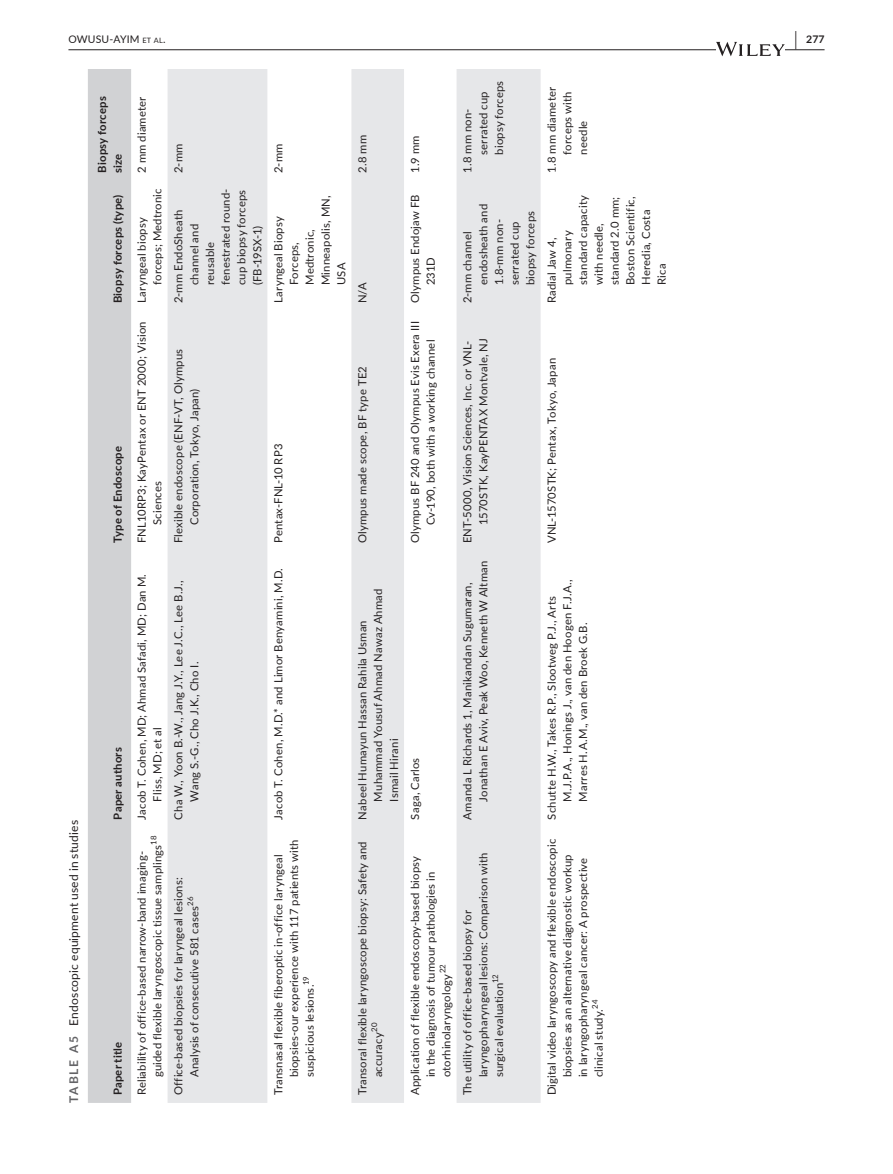
<style>
.page{position:relative;width:893px;height:1174px;background:#fff}
.page>*{position:absolute;margin:0;border:0;box-sizing:border-box;transform-origin:0 0}
.t1{font:12px "Lato";letter-spacing:.015em;color:#231f20}
.t2{font:11.25px/15.8px "Lato";letter-spacing:.015em;color:#231f20}
.t3{font:700 11.25px/15.8px "Lato";letter-spacing:.02em;color:#231f20}
.t4{font:10.5px "Lato";letter-spacing:.015em;color:#231f20}
.t5{font:700 10.5px "Lato";color:#231f20}
.t6{font:7.8px "Lato";color:#231f20}
.s1{font-size:7.35px}
.s2{font-size:19.5px}
.s3{font-weight:700;color:#636366}
</style>
<div class="page">
<hr style="left:68px;top:49px;width:756px;height:1px;background:#231f20">
<svg style="left:716px;top:42px;width:69px;height:14px"></svg>
<div style="left:88px;top:69px;width:43px;height:1033px;background:#d1d2d4"></div>
<svg style="left:168px;top:69px;width:373px;height:1033px;fill:#e6e7e9"></svg>
<p class="t4" style="left:68px;top:31px;width:99px">OWUSU-AYIM <span class="s1">et al</span>.</p>
<p class="t5" style="left:795px;top:31px;width:31px"><span class="s2">|</span> 277</p>
<p class="t1" style="left:65px;top:1102px;width:284px;rotate:-90deg"><span class="s3">TABLE A5</span> Endoscopic equipment used in studies</p>
<p class="t3" style="left:94px;top:173px;width:78px;rotate:-90deg">Biopsy forceps size</p>
<p class="t3" style="left:109px;top:303px;width:110px;rotate:-90deg">Biopsy forceps (type)</p>
<p class="t3" style="left:109px;top:543px;width:99px;rotate:-90deg">Type of Endoscope</p>
<p class="t3" style="left:109px;top:819px;width:74px;rotate:-90deg">Paper authors</p>
<p class="t3" style="left:109px;top:1095px;width:55px;rotate:-90deg">Paper title</p>
<p class="t2" style="left:133px;top:173px;width:78px;rotate:-90deg">2 mm diameter</p>
<p class="t2" style="left:133px;top:285px;width:98px;text-indent:-18px;rotate:-90deg">Laryngeal biopsy forceps; Medtronic</p>
<p class="t2" style="left:133px;top:525px;width:205px;text-indent:-18px;rotate:-90deg">FNL10RP3; KayPentax or ENT 2000; Vision<br>Sciences</p>
<p class="t2" style="left:170px;top:173px;width:31px;rotate:-90deg">2-mm</p>
<p class="t2" style="left:170px;top:285px;width:98px;text-indent:-18px;rotate:-90deg">2-mm EndoSheath channel and reusable fenestrated round&shy;cup biopsy forceps (FB-19SX-1)</p>
<p class="t2" style="left:170px;top:525px;width:178px;text-indent:-18px;rotate:-90deg">Flexible endoscope (ENF-VT, Olympus<br>Corporation, Tokyo, Japan)</p>
<p class="t2" style="left:133px;top:801px;width:229px;text-indent:-18px;rotate:-90deg">Jacob T. Cohen, MD; Ahmad Safadi, MD; Dan M.<br>Fliss, MD; et al</p>
<p class="t6" style="left:148px;top:845px;width:11px;rotate:-90deg">18</p>
<p class="t2" style="left:133px;top:1077px;width:234px;text-indent:-18px;rotate:-90deg">Reliability of office-based narrow-band imaging&shy;guided flexible laryngoscopic tissue samplings</p>
<p class="t2" style="left:170px;top:801px;width:222px;text-indent:-18px;rotate:-90deg">Cha W., Yoon B.-W., Jang J.Y., Lee J.C., Lee B.J.,<br>Wang S.-G., Cho J.K., Cho I.</p>
<p class="t2" style="left:170px;top:1077px;width:201px;text-indent:-18px;rotate:-90deg">Office-based biopsies for laryngeal lesions:<br>Analysis of consecutive 581 cases</p>
<p class="t6" style="left:185px;top:906px;width:11px;rotate:-90deg">26</p>
<p class="t2" style="left:270px;top:173px;width:31px;rotate:-90deg">2-mm</p>
<p class="t2" style="left:270px;top:285px;width:91px;text-indent:-18px;rotate:-90deg">Laryngeal Biopsy<br>Forceps,<br>Medtronic,<br>Minneapolis, MN,<br>USA</p>
<p class="t2" style="left:270px;top:543px;width:101px;rotate:-90deg">Pentax-FNL-10 RP3</p>
<p class="t2" style="left:270px;top:819px;width:253px;rotate:-90deg">Jacob T. Cohen, M.D.* and Limor Benyamini, M.D.</p>
<p class="t2" style="left:270px;top:1077px;width:239px;text-indent:-18px;rotate:-90deg">Transnasal flexible fiberoptic in-office laryngeal biopsies-our experience with 117 patients with suspicious lesions.</p>
<p class="t6" style="left:300px;top:985px;width:10px;rotate:-90deg">19</p>
<p class="t2" style="left:354px;top:173px;width:39px;rotate:-90deg">2.8 mm</p>
<p class="t2" style="left:354px;top:303px;width:22px;rotate:-90deg">N/A</p>
<p class="t2" style="left:354px;top:543px;width:178px;rotate:-90deg">Olympus made scope, BF type TE2</p>
<p class="t2" style="left:354px;top:801px;width:214px;text-indent:-18px;rotate:-90deg">Nabeel Humayun Hassan Rahila Usman<br>Muhammad Yousuf Ahmad Nawaz Ahmad<br>Ismail Hirani</p>
<p class="t2" style="left:354px;top:1077px;width:237px;text-indent:-18px;rotate:-90deg">Transoral flexible laryngoscope biopsy: Safety and accuracy</p>
<p class="t6" style="left:369px;top:1032px;width:11px;rotate:-90deg">20</p>
<p class="t2" style="left:407px;top:173px;width:39px;rotate:-90deg">1.9 mm</p>
<p class="t2" style="left:407px;top:285px;width:92px;text-indent:-18px;rotate:-90deg">Olympus Endojaw FB<br>231D</p>
<p class="t2" style="left:407px;top:543px;width:223px;text-align:center;rotate:-90deg">Olympus BF 240 and Olympus Evis Exera III<br>Cv-190, both with a working channel</p>
<p class="t2" style="left:407px;top:819px;width:63px;rotate:-90deg">Saga, Carlos</p>
<p class="t2" style="left:459px;top:155px;width:76px;text-indent:-18px;rotate:-90deg">1.8 mm non&shy;serrated cup biopsy forceps</p>
<p class="t2" style="left:459px;top:285px;width:83px;text-indent:-18px;rotate:-90deg">2-mm channel endosheath and<br>1.8-mm non&shy;serrated cup biopsy forceps</p>
<p class="t2" style="left:459px;top:543px;width:206px;text-align:right;rotate:-90deg">ENT-5000, Vision Sciences, Inc. or VNL-<br>1570STK, KayPENTAX Montvale, NJ</p>
<p class="t2" style="left:459px;top:801px;width:242px;text-indent:-18px;rotate:-90deg">Amanda L Richards 1, Manikandan Sugumaran,<br>Jonathan E Aviv, Peak Woo, Kenneth W Altman</p>
<p class="t2" style="left:407px;top:1077px;width:223px;text-indent:-18px;rotate:-90deg">Application of flexible endoscopy-based biopsy in the diagnosis of tumour pathologies in otorhinolaryngology</p>
<p class="t6" style="left:437px;top:973px;width:11px;rotate:-90deg">22</p>
<p class="t2" style="left:459px;top:1077px;width:226px;text-indent:-18px;rotate:-90deg">The utility of office-based biopsy for laryngopharyngeal lesions: Comparison with surgical evaluation</p>
<p class="t6" style="left:490px;top:983px;width:11px;rotate:-90deg">12</p>
<p class="t2" style="left:543px;top:155px;width:69px;text-indent:-18px;rotate:-90deg">1.8 mm diameter forceps with needle</p>
<p class="t2" style="left:543px;top:285px;width:92px;text-indent:-18px;rotate:-90deg">Radial Jaw 4, pulmonary standard capacity with needle, standard 2.0 mm;<br>Boston Scientific,<br>Heredia, Costa<br>Rica</p>
<p class="t2" style="left:543px;top:543px;width:186px;rotate:-90deg">VNL-1570STK; Pentax, Tokyo, Japan</p>
<p class="t2" style="left:543px;top:801px;width:223px;text-indent:-18px;rotate:-90deg">Schutte H.W., Takes R.P., Slootweg P.J., Arts<br>M.J.P.A., Honings J., van den Hoogen F.J.A.,<br>Marres H.A.M., van den Broek G.B.</p>
<p class="t2" style="left:543px;top:1077px;width:240px;text-indent:-18px;rotate:-90deg">Digital video laryngoscopy and flexible endoscopic biopsies as an alternative diagnostic workup<br>in laryngopharyngeal cancer: A prospective clinical study.</p>
<p class="t6" style="left:589px;top:1009px;width:11px;rotate:-90deg">24</p>
</div>
